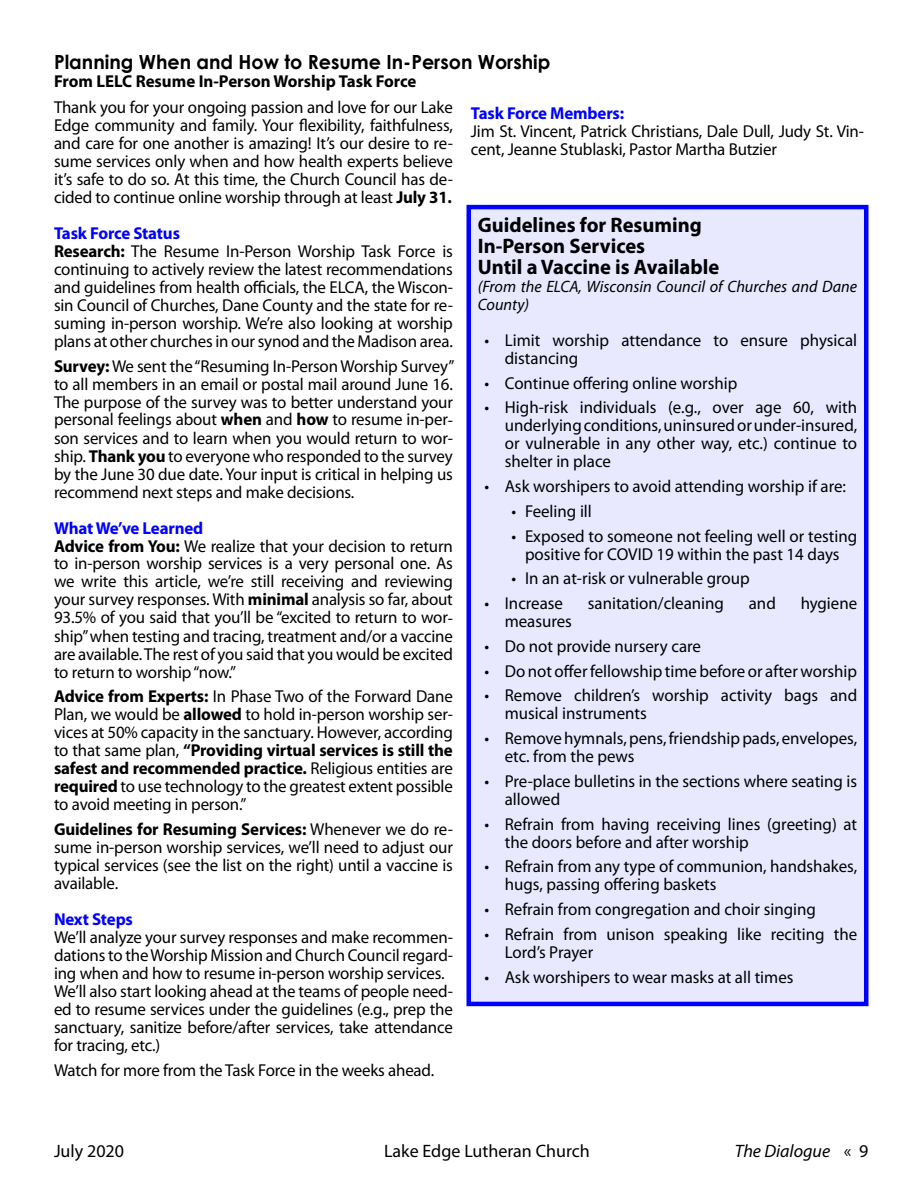
<style>
.page{position:relative;width:918px;height:1188px;background:#fff}
.page>*{position:absolute;margin:0;border:0;box-sizing:border-box;transform-origin:0 0}
.t1{font:700 21px/21px "Myriad Pro";color:#000}
.t2{font:700 19.5px "Century Gothic";color:#000}
.t3{font:18px "Myriad Pro";color:#000}
.t4{font:italic 18px "Myriad Pro";color:#000}
.t5{font:17.25px/18px "Myriad Pro";letter-spacing:-.01em;color:#000}
.t6{font:700 17.25px "Myriad Pro";color:#000}
.t7{font:700 17.25px "Myriad Pro";letter-spacing:-.01em;color:#00f}
.t8{font:italic 16.5px/18px "Myriad Pro";color:#000}
.s1{font-weight:700}
.s2{font-weight:700;color:#00f}
.s3{font-style:normal}
</style>
<div class="page">
<div style="left:469px;top:207px;width:397px;height:797px;background:#e8e8ff"></div>
<div style="left:466px;top:205px;width:402px;height:801px;border:4px solid #00f"></div>
<p class="t2" style="left:54px;top:47px;width:498px">Planning When and How to Resume In-Person Worship</p>
<p class="t6" style="left:54px;top:70px;width:364px">From LELC Resume In-Person Worship Task Force</p>
<p class="t7" style="left:471px;top:102px;width:155px">Task Force Members:</p>
<p class="t5" style="left:471px;top:122px;width:395px">Jim St. Vincent, Patrick Christians, Dale Dull, Judy St. Vin&shy;cent, Jeanne Stublaski, Pastor Martha Butzier</p>
<p class="t5" style="left:54px;top:98px;width:400px;text-align:justify">Thank you for your ongoing passion and love for our Lake Edge community and family. Your flexibility, faithfulness, and care for one another is amazing! It’s our desire to re&shy;sume services only when and how health experts believe it’s safe to do so. At this time, the Church Council has de&shy;cided to continue online worship through at least <span class="s1">July 31.</span></p>
<p class="t5" style="left:54px;top:224px;width:400px"><span class="s2">Task Force Status<br></span><span class="s1">Research:</span> The Resume In-Person Worship Task Force is continuing to actively review the latest recommendations and guidelines from health officials, the ELCA, the Wiscon&shy;sin Council of Churches, Dane County and the state for re&shy;suming in-person worship. We’re also looking at worship plans at other churches in our synod and the Madison area.</p>
<p class="t5" style="left:54px;top:356px;width:402px;text-align:justify"><span class="s1">Survey:</span> We sent the “Resuming In-Person Worship Survey” to all members in an email or postal mail around June 16.<br>The purpose of the survey was to better understand your personal feelings about <span class="s1">when</span> and <span class="s1">how</span> to resume in-per&shy;son services and to learn when you would return to wor&shy;ship. <span class="s1">Thank you</span> to everyone who responded to the survey by the June 30 due date. Your input is critical in helping us recommend next steps and make decisions.</p>
<p class="t5" style="left:54px;top:518px;width:400px"><span class="s2">What We’ve Learned<br></span><span class="s1">Advice from You:</span> We realize that your decision to return to in-person worship services is a very personal one. As we write this article, we’re still receiving and reviewing your survey responses. With <span class="s1">minimal</span> analysis so far, about 93.5% of you said that you’ll be “excited to return to wor&shy;ship” when testing and tracing, treatment and/or a vaccine are available. The rest of you said that you would be excited to return to worship “now.”</p>
<p class="t5" style="left:54px;top:687px;width:400px;text-align:justify"><span class="s1">Advice from Experts:</span> In Phase Two of the Forward Dane Plan, we would be <span class="s1">allowed</span> to hold in-person worship ser&shy;vices at 50% capacity in the sanctuary. However, according to that same plan, <span class="s1">“Providing virtual services is still the safest and recommended practice.</span> Religious entities are <span class="s1">required</span> to use technology to the greatest extent possible to avoid meeting in person.”</p>
<p class="t5" style="left:54px;top:820px;width:400px;text-align:justify"><span class="s1">Guidelines for Resuming Services:</span> Whenever we do re&shy;sume in-person worship services, we’ll need to adjust our typical services (see the list on the right) until a vaccine is available.</p>
<p class="t7" style="left:54px;top:908px;width:80px">Next Steps</p>
<p class="t5" style="left:54px;top:928px;width:400px">We’ll analyze your survey responses and make recommen&shy;dations to the Worship Mission and Church Council regard&shy;ing when and how to resume in-person worship services.<br>We’ll also start looking ahead at the teams of people need&shy;ed to resume services under the guidelines (e.g., prep the sanctuary, sanitize before/after services, take attendance for tracing, etc.)</p>
<p class="t5" style="left:54px;top:1061px;width:382px">Watch for more from the Task Force in the weeks ahead.</p>
<p class="t1" style="left:478px;top:214px;width:243px">Guidelines for Resuming<br>In-Person Services<br>Until a Vaccine is Available</p>
<p class="t8" style="left:478px;top:277px;width:381px">(From the ELCA, Wisconsin Council of Churches and Dane<br>County)</p>
<p class="t5" style="left:505px;top:331px;width:354px;text-indent:-20px">• Limit worship attendance to ensure physical distancing</p>
<p class="t5" style="left:484px;top:374px;width:254px">• Continue offering online worship</p>
<p class="t5" style="left:505px;top:398px;width:354px;text-align:justify;text-indent:-20px">• High-risk individuals (e.g., over age 60, with underlying conditions, uninsured or under-insured, or vulnerable in any other way, etc.) continue to shelter in place</p>
<p class="t5" style="left:484px;top:477px;width:363px">• Ask worshipers to avoid attending worship if are:</p>
<p class="t5" style="left:511px;top:502px;width:82px">• Feeling ill</p>
<p class="t5" style="left:511px;top:527px;width:347px;text-align:center">• Exposed to someone not feeling well or testing positive for COVID 19 within the past 14 days</p>
<p class="t5" style="left:511px;top:569px;width:240px">• In an at-risk or vulnerable group</p>
<p class="t5" style="left:484px;top:594px;width:80px">• Increase</p>
<p class="t5" style="left:588px;top:594px;width:138px">sanitation/cleaning</p>
<p class="t5" style="left:749px;top:594px;width:29px">and</p>
<p class="t5" style="left:801px;top:594px;width:58px">hygiene</p>
<p class="t5" style="left:505px;top:612px;width:69px">measures</p>
<p class="t5" style="left:484px;top:637px;width:218px">• Do not provide nursery care</p>
<p class="t5" style="left:484px;top:662px;width:374px">• Do not offer fellowship time before or after worship</p>
<p class="t5" style="left:505px;top:686px;width:354px;text-indent:-20px">• Remove children’s worship activity bags and musical instruments</p>
<p class="t5" style="left:505px;top:729px;width:354px;text-indent:-20px">• Remove hymnals, pens, friendship pads, envelopes, etc. from the pews</p>
<p class="t5" style="left:505px;top:772px;width:354px;text-indent:-20px">• Pre-place bulletins in the sections where seating is allowed</p>
<p class="t5" style="left:505px;top:815px;width:354px;text-indent:-20px">• Refrain from having receiving lines (greeting) at the doors before and after worship</p>
<p class="t5" style="left:505px;top:857px;width:354px;text-indent:-20px">• Refrain from any type of communion, handshakes, hugs, passing offering baskets</p>
<p class="t5" style="left:484px;top:900px;width:333px">• Refrain from congregation and choir singing</p>
<p class="t5" style="left:505px;top:925px;width:354px;text-indent:-20px">• Refrain from unison speaking like reciting the<br>Lord’s Prayer</p>
<p class="t5" style="left:484px;top:967px;width:311px">• Ask worshipers to wear masks at all times</p>
<p class="t3" style="left:54px;top:1139px;width:72px">July 2020</p>
<p class="t3" style="left:384px;top:1139px;width:207px">Lake Edge Lutheran Church</p>
<p class="t4" style="left:735px;top:1139px;width:135px">The Dialogue <span class="s3">« 9</span></p>
</div>
